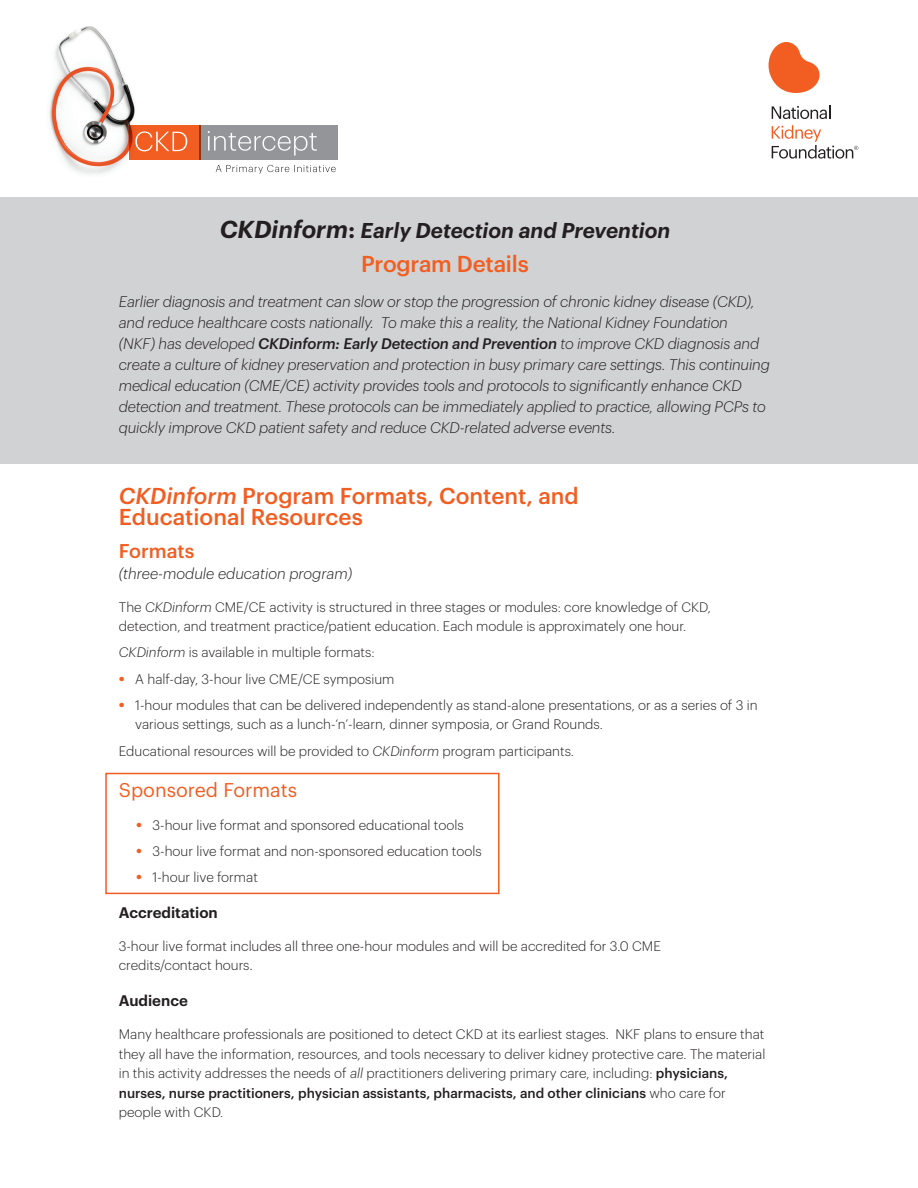
<style>
.page{position:relative;width:918px;height:1188px;background:#fff}
.page>*{position:absolute;margin:0;border:0;box-sizing:border-box;transform-origin:0 0}
.t1{font:500 22.5px/21px "Graphik";color:#f25d21}
.t2{font:italic 600 21px "Graphik";color:#231f20}
.t3{font:19.5px "Graphik";color:#f25d21}
.t4{font:500 19.5px "Graphik";color:#f25d21}
.t5{font:italic 300 15px/21px "Graphik";letter-spacing:-.01em;color:#231f20}
.t6{font:600 15px "Graphik";color:#231f20}
.t7{font:300 13.5px/19.5px "Graphik";color:#231f20}
.s1{font-size:24px}
.s2{font-style:normal;font-size:24px}
.s3{font-weight:500}
.s4{font-style:italic}
.s5{font-weight:600;font-size:16.5px;color:#f25d21}
.s6{font-size:15px}
</style>
<div class="page">
<div style="left:0;top:198px;width:918px;height:266px;background:#d1d2d4"></div>
<svg style="left:769px;top:42px;width:51px;height:51px"></svg>
<svg style="left:772px;top:105px;width:58px;height:14px"></svg>
<svg style="left:772px;top:125px;width:86px;height:34px"></svg>
<img style="left:49px;top:26px;width:86px;height:149px">
<div style="left:199px;top:125px;width:138px;height:35px;background:#939598"></div>
<div style="left:129px;top:125px;width:72px;height:35px;background:#f25d21"></div>
<svg style="left:216px;top:165px;width:120px;height:9px"></svg>
<svg style="left:135px;top:131px;width:52px;height:20px"></svg>
<svg style="left:208px;top:131px;width:109px;height:25px"></svg>
<div style="left:105px;top:773px;width:395px;height:121px;border:2px solid #f25d21"></div>
<h2 class="t2" style="left:220px;top:214px;width:452px"><span class="s1">CKDinform</span><span class="s2">:</span> Early Detection and Prevention</h2>
<h1 class="t1" style="left:361px;top:252px;width:169px">Program Details</h1>
<p class="t5" style="left:119px;top:290px;width:653px">Earlier diagnosis and treatment can slow or stop the progression of chronic kidney disease (CKD), and reduce healthcare costs nationally. To make this a reality, the National Kidney Foundation<br>(NKF) has developed <span class="s3">CKDinform: Early Detection and Prevention</span> to improve CKD diagnosis and create a culture of kidney preservation and protection in busy primary care settings. This continuing medical education (CME/CE) activity provides tools and protocols to significantly enhance CKD detection and treatment. These protocols can be immediately applied to practice, allowing PCPs to quickly improve CKD patient safety and reduce CKD-related adverse events.</p>
<h1 class="t1" style="left:119px;top:483px;width:462px"><span class="s4">CKDinform</span> Program Formats, Content, and<br>Educational Resources</h1>
<h3 class="t4" style="left:119px;top:536px;width:77px">Formats</h3>
<p class="t5" style="left:119px;top:561px;width:235px">(three-module education program)</p>
<p class="t7" style="left:119px;top:596px;width:594px">The <span class="s4">CKDinform</span> CME/CE activity is structured in three stages or modules: core knowledge of CKD, detection, and treatment practice/patient education. Each module is approximately one hour.</p>
<p class="t7" style="left:119px;top:642px;width:257px"><span class="s4">CKDinform</span> is available in multiple formats:</p>
<p class="t7" style="left:119px;top:668px;width:277px"><span class="s5">•</span> A half-day, 3-hour live CME/CE symposium</p>
<p class="t7" style="left:135px;top:694px;width:624px;text-indent:-16px"><span class="s5">•</span> 1-hour modules that can be delivered independently as stand-alone presentations, or as a series of 3 in various settings, such as a lunch-‘n’-learn, dinner symposia, or Grand Rounds.</p>
<p class="t7" style="left:119px;top:740px;width:457px">Educational resources will be provided to <span class="s4">CKDinform</span> program participants.</p>
<h3 class="t3" style="left:119px;top:775px;width:180px">Sponsored Formats</h3>
<p class="t7" style="left:136px;top:814px;width:329px"><span class="s5">•</span> 3-hour live format and sponsored educational tools</p>
<p class="t7" style="left:136px;top:840px;width:347px"><span class="s5">•</span> 3-hour live format and non-sponsored education tools</p>
<p class="t7" style="left:136px;top:867px;width:123px"><span class="s5">•</span> 1-hour live format</p>
<p class="t6" style="left:119px;top:901px;width:100px">Accreditation</p>
<p class="t7" style="left:119px;top:935px;width:544px">3-hour live format includes all three one-hour modules and will be accredited for 3.0 CME credits/contact hours<span class="s6">.</span></p>
<p class="t6" style="left:119px;top:989px;width:71px">Audience</p>
<p class="t7" style="left:119px;top:1023px;width:648px">Many healthcare professionals are positioned to detect CKD at its earliest stages. NKF plans to ensure that they all have the information, resources, and tools necessary to deliver kidney protective care. The material in this activity addresses the needs of <span class="s4">all</span> practitioners delivering primary care, including: <span class="s3">physicians, nurses, nurse practitioners, physician assistants, pharmacists, and other clinicians</span> who care for people with CKD.</p>
</div>
